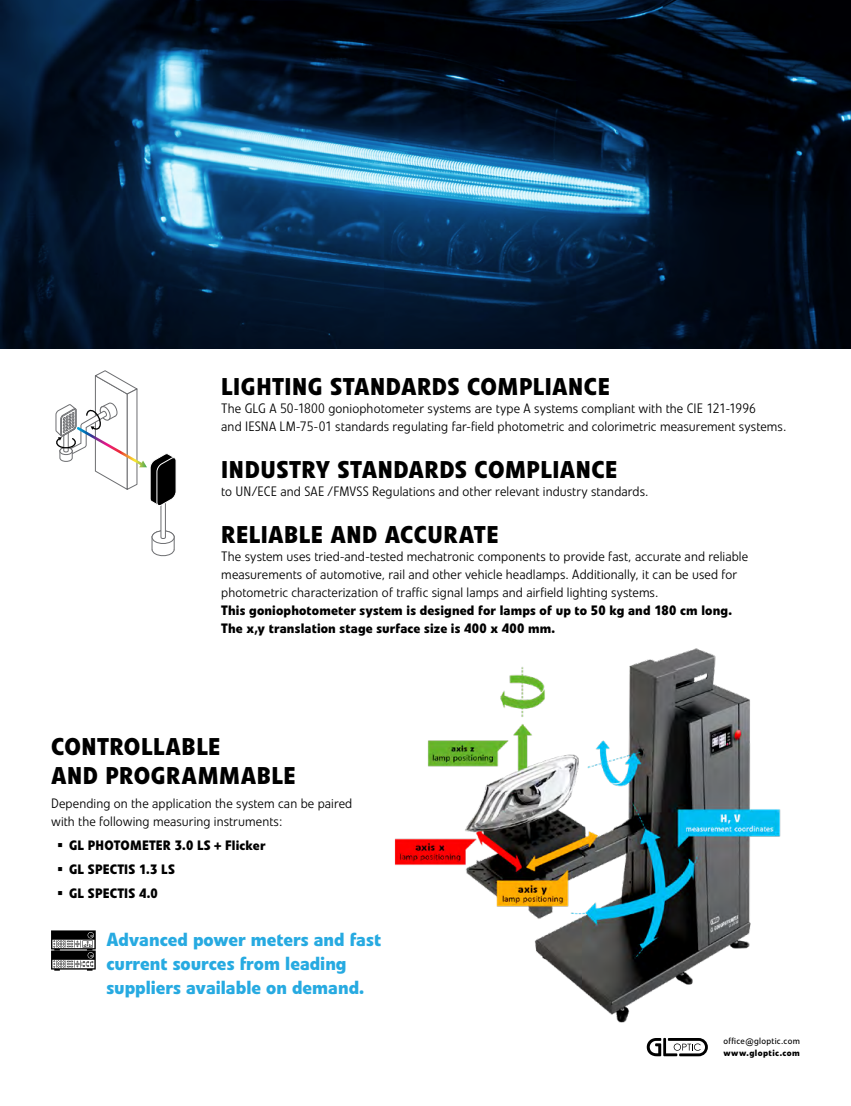
<style>
.page{position:relative;width:851px;height:1106px;background:#fff}
.page>*{position:absolute;margin:0;border:0;box-sizing:border-box;transform-origin:0 0}
.t1{font:700 24px/28.8px "Veto Com";letter-spacing:.015em;color:#000}
.t2{font:700 18.75px/24px "Veto Com";color:#27aae1}
.t3{font:300 13.5px/18px "Veto Com";letter-spacing:.005em;color:#000}
.t4{font:700 13.5px/24px "Veto Com";letter-spacing:.01em;color:#000}
.t5{font:9px "Veto Com";letter-spacing:.035em;color:#000}
.t6{font:700 9px "Veto Com";letter-spacing:.045em;color:#000}
</style>
<div class="page">
<img style="left:394px;top:648px;width:387px;height:375px">
<svg style="left:55px;top:370px;width:121px;height:187px"></svg>
<svg style="left:51px;top:930px;width:45px;height:40px;background:#5a5a5a"></svg>
<img style="left:0;top:0;width:850px;height:349px">
<svg style="left:646px;top:1037px;width:61px;height:19px"></svg>
<h1 class="t1" style="left:221px;top:372px;width:390px">LIGHTING STANDARDS COMPLIANCE</h1>
<p class="t3" style="left:221px;top:400px;width:566px">The GLG A 50-1800 goniophotometer systems are type A systems compliant with the CIE 121-1996<br>and IESNA LM-75-01 standards regulating far-field photometric and colorimetric measurement systems.</p>
<h1 class="t1" style="left:221px;top:455px;width:397px">INDUSTRY STANDARDS COMPLIANCE</h1>
<p class="t3" style="left:221px;top:482px;width:429px">to UN/ECE and SAE /FMVSS Regulations and other relevant industry standards.</p>
<h1 class="t1" style="left:221px;top:520px;width:278px">RELIABLE AND ACCURATE</h1>
<p class="t3" style="left:221px;top:547px;width:528px">The system uses tried-and-tested mechatronic components to provide fast, accurate and reliable measurements of automotive, rail and other vehicle headlamps. Additionally, it can be used for photometric characterization of traffic signal lamps and airfield lighting systems.</p>
<p class="t4" style="left:221px;top:601px;width:512px;line-height:18px">This goniophotometer system is designed for lamps of up to 50 kg and 180 cm long.<br>The x,y translation stage surface size is 400 x 400 mm.</p>
<h1 class="t1" style="left:51px;top:732px;width:246px">CONTROLLABLE<br>AND PROGRAMMABLE</h1>
<p class="t3" style="left:51px;top:795px;width:303px">Depending on the application the system can be paired with the following measuring instruments:</p>
<p class="t4" style="left:69px;top:833px;width:198px">GL PHOTOMETER 3.0 LS + Flicker<br>GL SPECTIS 1.3 LS<br>GL SPECTIS 4.0</p>
<h2 class="t2" style="left:106px;top:927px;width:276px">Advanced power meters and fast current sources from leading suppliers available on demand.</h2>
<p class="t5" style="left:723px;top:1035px;width:78px">office@gloptic.com</p>
<p class="t6" style="left:723px;top:1047px;width:78px">www.gloptic.com</p>
</div>
